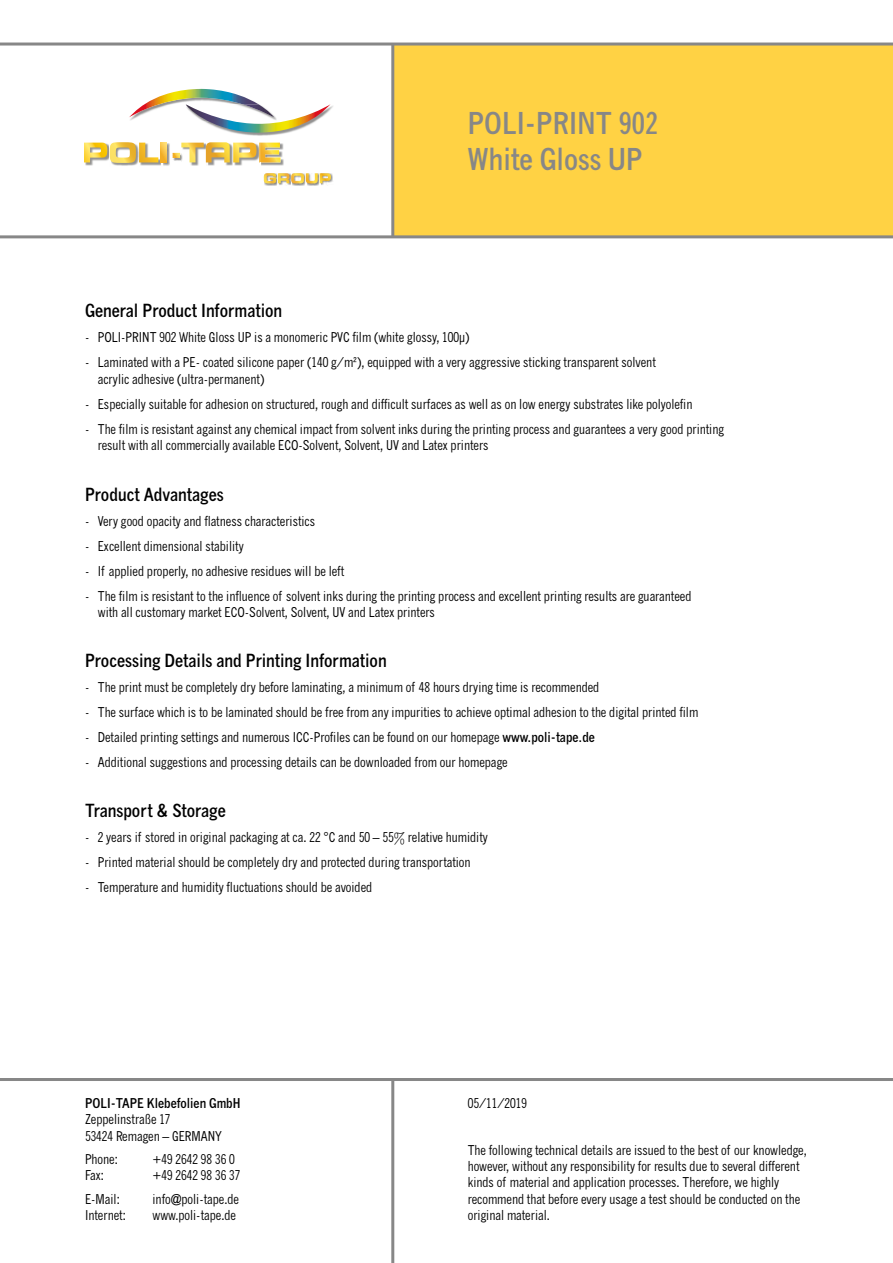
<style>
.page{position:relative;width:893px;height:1263px;background:#fff}
.page>*{position:absolute;margin:0;border:0;box-sizing:border-box;transform-origin:0 0}
.t1{font:700 condensed 30px/36px "News Gothic MT Pro";color:#878787}
.t2{font:700 condensed 18px "News Gothic MT Pro";color:#000}
.t3{font:condensed 13.5px/16.2px "News Gothic MT Pro";color:#000}
.t4{font:700 condensed 13.5px "News Gothic MT Pro";color:#000}
.s1{font-weight:700}
</style>
<div class="page">
<div style="left:393px;top:44px;width:500px;height:193px;background:#ffd244"></div>
<hr style="left:0;top:235px;width:893px;height:3px;background:#878787">
<hr style="left:0;top:43px;width:893px;height:3px;background:#878787">
<hr style="left:391px;top:44px;width:3px;height:193px;background:#878787">
<hr style="left:0;top:1078px;width:893px;height:3px;background:#878787">
<hr style="left:391px;top:1079px;width:3px;height:184px;background:#878787">
<svg style="left:264px;top:173px;width:69px;height:13px"></svg>
<img style="left:162px;top:143px;width:8px;height:23px">
<svg style="left:84px;top:142px;width:78px;height:24px"></svg>
<svg style="left:161px;top:143px;width:6px;height:19px"></svg>
<img style="left:280px;top:143px;width:4px;height:23px">
<svg style="left:173px;top:142px;width:107px;height:24px"></svg>
<img style="left:235px;top:106px;width:98px;height:30px">
<svg style="left:129px;top:89px;width:202px;height:44px"></svg>
<h1 class="t1" style="left:468px;top:105px;width:192px">POLI-PRINT 902<br>White Gloss UP</h1>
<h2 class="t2" style="left:85px;top:300px;width:199px">General Product Information</h2>
<p class="t3" style="left:85px;top:329px;width:386px">- POLI-PRINT 902 White Gloss UP is a monomeric PVC film (white glossy, 100µ)</p>
<p class="t3" style="left:98px;top:354px;width:560px;text-indent:-13px">- Laminated with a PE- coated silicone paper (140 g/m²), equipped with a very aggressive sticking transparent solvent acrylic adhesive (ultra-permanent)</p>
<p class="t3" style="left:85px;top:396px;width:609px">- Especially suitable for adhesion on structured, rough and difficult surfaces as well as on low energy substrates like polyolefin</p>
<p class="t3" style="left:98px;top:421px;width:628px;text-indent:-13px">- The film is resistant against any chemical impact from solvent inks during the printing process and guarantees a very good printing result with all commercially available ECO-Solvent, Solvent, UV and Latex printers</p>
<h2 class="t2" style="left:85px;top:483px;width:140px">Product Advantages</h2>
<p class="t3" style="left:85px;top:513px;width:232px">- Very good opacity and flatness characteristics</p>
<p class="t3" style="left:85px;top:538px;width:160px">- Excellent dimensional stability</p>
<p class="t3" style="left:85px;top:563px;width:261px">- If applied properly, no adhesive residues will be left</p>
<p class="t3" style="left:98px;top:587px;width:595px;text-indent:-13px">- The film is resistant to the influence of solvent inks during the printing process and excellent printing results are guaranteed with all customary market ECO-Solvent, Solvent, UV and Latex printers</p>
<h2 class="t2" style="left:85px;top:649px;width:303px">Processing Details and Printing Information</h2>
<p class="t3" style="left:85px;top:679px;width:516px">- The print must be completely dry before laminating, a minimum of 48 hours drying time is recommended</p>
<p class="t3" style="left:85px;top:704px;width:615px">- The surface which is to be laminated should be free from any impurities to achieve optimal adhesion to the digital printed film</p>
<p class="t3" style="left:85px;top:729px;width:511px">- Detailed printing settings and numerous ICC-Profiles can be found on our homepage <span class="s1">www.poli-tape.de</span></p>
<p class="t3" style="left:85px;top:754px;width:424px">- Additional suggestions and processing details can be downloaded from our homepage</p>
<h2 class="t2" style="left:85px;top:799px;width:142px">Transport &amp; Storage</h2>
<p class="t3" style="left:85px;top:829px;width:404px">- 2 years if stored in original packaging at ca. 22 °C and 50 – 55% relative humidity</p>
<p class="t3" style="left:85px;top:854px;width:387px">- Printed material should be completely dry and protected during transportation</p>
<p class="t3" style="left:85px;top:879px;width:289px">- Temperature and humidity fluctuations should be avoided</p>
<p class="t4" style="left:85px;top:1095px;width:157px">POLI-TAPE Klebefolien GmbH</p>
<p class="t3" style="left:85px;top:1111px;width:138px">Zeppelinstraße 17<br>53424 Remagen – GERMANY</p>
<p class="t3" style="left:85px;top:1151px;width:34px">Phone:</p>
<p class="t3" style="left:153px;top:1151px;width:84px">+49 2642 98 36 0</p>
<p class="t3" style="left:85px;top:1167px;width:20px">Fax:</p>
<p class="t3" style="left:153px;top:1167px;width:89px">+49 2642 98 36 37</p>
<p class="t3" style="left:85px;top:1191px;width:36px">E-Mail:</p>
<p class="t3" style="left:153px;top:1191px;width:88px">info@poli-tape.de</p>
<p class="t3" style="left:85px;top:1207px;width:42px">Internet:</p>
<p class="t3" style="left:153px;top:1207px;width:85px">www.poli-tape.de</p>
<p class="t3" style="left:468px;top:1095px;width:61px">05/11/2019</p>
<p class="t3" style="left:468px;top:1142px;width:341px">The following technical details are issued to the best of our knowledge, however, without any responsibility for results due to several different kinds of material and application processes. Therefore, we highly recommend that before every usage a test should be conducted on the original material.</p>
</div>
